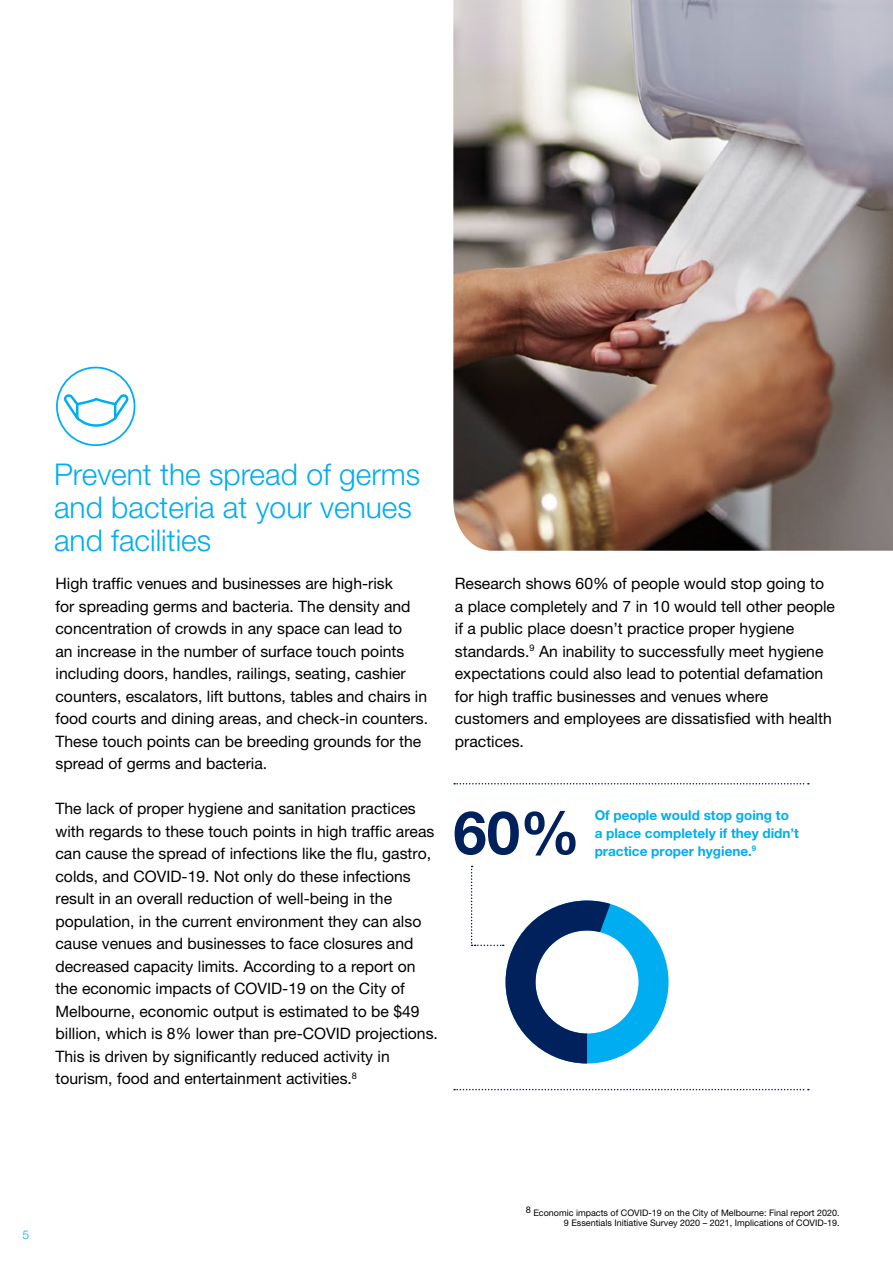
<style>
.page{position:relative;width:893px;height:1263px;background:#fff}
.page>*{position:absolute;margin:0;border:0;box-sizing:border-box;transform-origin:0 0}
.t1{font:700 60px "Helvetica Neue LT Pro";color:#00215c}
.t2{font:300 30px/33px "Helvetica Neue LT Pro";color:#00adf0}
.t3{font:15.75px/22.5px "Helvetica Neue LT Pro";color:#000}
.t4{font:700 13.5px/18px "Helvetica Neue LT Pro";color:#00adf0}
.t5{font:300 12px "Helvetica Neue LT Pro";color:#00adf0}
.t6{font:9px/10.5px "Helvetica Neue LT Pro";color:#000;text-align:right}
.t7{font:700 7.8px "Helvetica Neue LT Pro";color:#00adf0}
</style>
<div class="page">
<img style="left:453px;top:0;width:440px;height:551px">
<svg style="left:56px;top:367px;width:79px;height:79px"></svg>
<svg style="left:454px;top:1089px;width:355px;height:1px"></svg>
<svg style="left:454px;top:783px;width:355px;height:1px"></svg>
<div style="left:506px;top:900px;width:162px;height:163px;border:30px solid #00adf0;border-radius:50%"></div>
<svg style="left:471px;top:866px;width:139px;height:197px"></svg>
<h2 class="t2" style="left:54px;top:457px;width:368px">Prevent the spread of germs and bacteria at your venues and facilities</h2>
<p class="t3" style="left:56px;top:572px;width:374px">High traffic venues and businesses are high-risk<br>for spreading germs and bacteria. The density and concentration of crowds in any space can lead to<br>an increase in the number of surface touch points including doors, handles, railings, seating, cashier counters, escalators, lift buttons, tables and chairs in food courts and dining areas, and check-in counters.<br>These touch points can be breeding grounds for the spread of germs and bacteria.</p>
<p class="t3" style="left:56px;top:797px;width:384px">The lack of proper hygiene and sanitation practices with regards to these touch points in high traffic areas can cause the spread of infections like the flu, gastro, colds, and COVID-19. Not only do these infections result in an overall reduction of well-being in the population, in the current environment they can also cause venues and businesses to face closures and decreased capacity limits. According to a report on the economic impacts of COVID-19 on the City of Melbourne, economic output is estimated to be $49 billion, which is 8% lower than pre-COVID projections.<br>This is driven by significantly reduced activity in tourism, food and entertainment activities.<sup>8</sup></p>
<p class="t3" style="left:455px;top:572px;width:382px">Research shows 60% of people would stop going to a place completely and 7 in 10 would tell other people if a public place doesn’t practice proper hygiene standards.<sup>9</sup> An inability to successfully meet hygiene expectations could also lead to potential defamation for high traffic businesses and venues where customers and employees are dissatisfied with health practices.</p>
<h1 class="t1" style="left:453px;top:796px;width:128px">60%</h1>
<p class="t4" style="left:595px;top:805px;width:206px">Of people would stop going to a place completely if they didn’t practice proper hygiene.</p>
<p class="t7" style="left:752px;top:843px;width:6px">9</p>
<p class="t5" style="left:23px;top:1227px;width:8px">5</p>
<p class="t6" style="left:526px;top:1207px;width:315px"><sup>8</sup> Economic impacts of COVID-19 on the City of Melbourne: Final report 2020.<br>9 Essentials Initiative Survey 2020 – 2021, Implications of COVID-19.</p>
</div>
